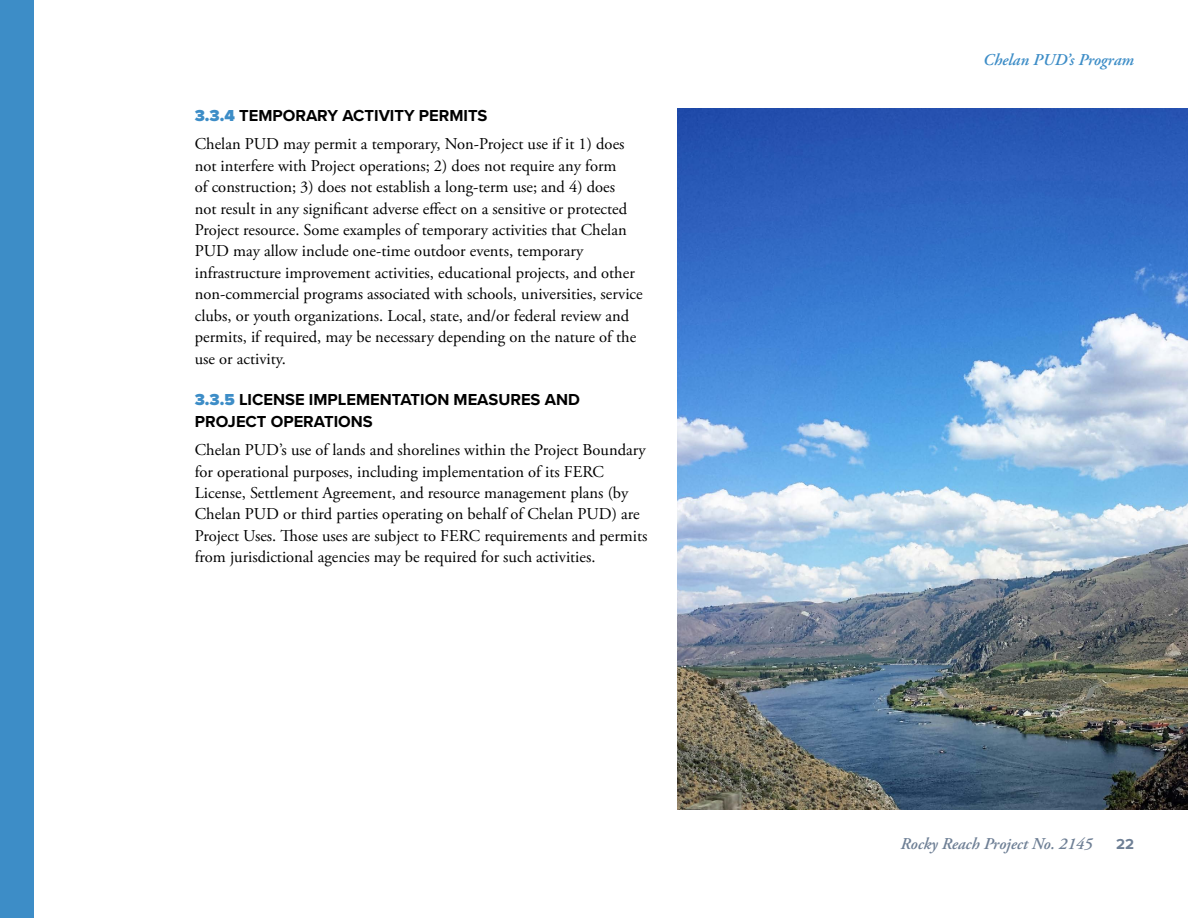
<style>
.page{position:relative;width:1188px;height:918px;background:#fff}
.page>*{position:absolute;margin:0;border:0;box-sizing:border-box;transform-origin:0 0}
.t1{font:16.5px/21.5px "Adobe Garamond Pro";color:#000}
.t2{font:700 16.5px/21.5px "Proxima Nova";color:#000}
.t3{font:italic 600 16.5px "Adobe Garamond Pro";color:#6e7f95}
.t4{font:italic 600 16.5px "Adobe Garamond Pro";color:#3d8dc7}
.t5{font:700 15px "Proxima Nova";color:#6e7f95}
.s1{font-weight:900;color:#3d8dc7}
</style>
<div class="page">
<div style="left:0;top:0;width:34px;height:918px;background:#3d8dc7"></div>
<img style="left:678px;top:108px;width:510px;height:702px">
<p class="t2" style="left:195px;top:104px;width:294px"><span class="s1">3.3.4</span> TEMPORARY ACTIVITY PERMITS</p>
<p class="t1" style="left:195px;top:134px;width:449px">Chelan PUD may permit a temporary, Non-Project use if it 1) does not interfere with Project operations; 2) does not require any form<br>of construction; 3) does not establish a long-term use; and 4) does<br>not result in any significant adverse effect on a sensitive or protected Project resource. Some examples of temporary activities that Chelan PUD may allow include one-time outdoor events, temporary infrastructure improvement activities, educational projects, and other non-commercial programs associated with schools, universities, service clubs, or youth organizations. Local, state, and/or federal review and permits, if required, may be necessary depending on the nature of the use or activity.</p>
<p class="t2" style="left:195px;top:389px;width:387px"><span class="s1">3.3.5</span> LICENSE IMPLEMENTATION MEASURES AND<br>PROJECT OPERATIONS</p>
<p class="t1" style="left:195px;top:440px;width:454px">Chelan PUD’s use of lands and shorelines within the Project Boundary for operational purposes, including implementation of its FERC License, Settlement Agreement, and resource management plans (by Chelan PUD or third parties operating on behalf of Chelan PUD) are Project Uses. Those uses are subject to FERC requirements and permits from jurisdictional agencies may be required for such activities.</p>
<p class="t4" style="left:983px;top:50px;width:152px">Chelan PUD’s Program</p>
<p class="t3" style="left:901px;top:834px;width:193px">Rocky Reach Project No. 2145</p>
<p class="t5" style="left:1116px;top:833px;width:19px">22</p>
</div>
